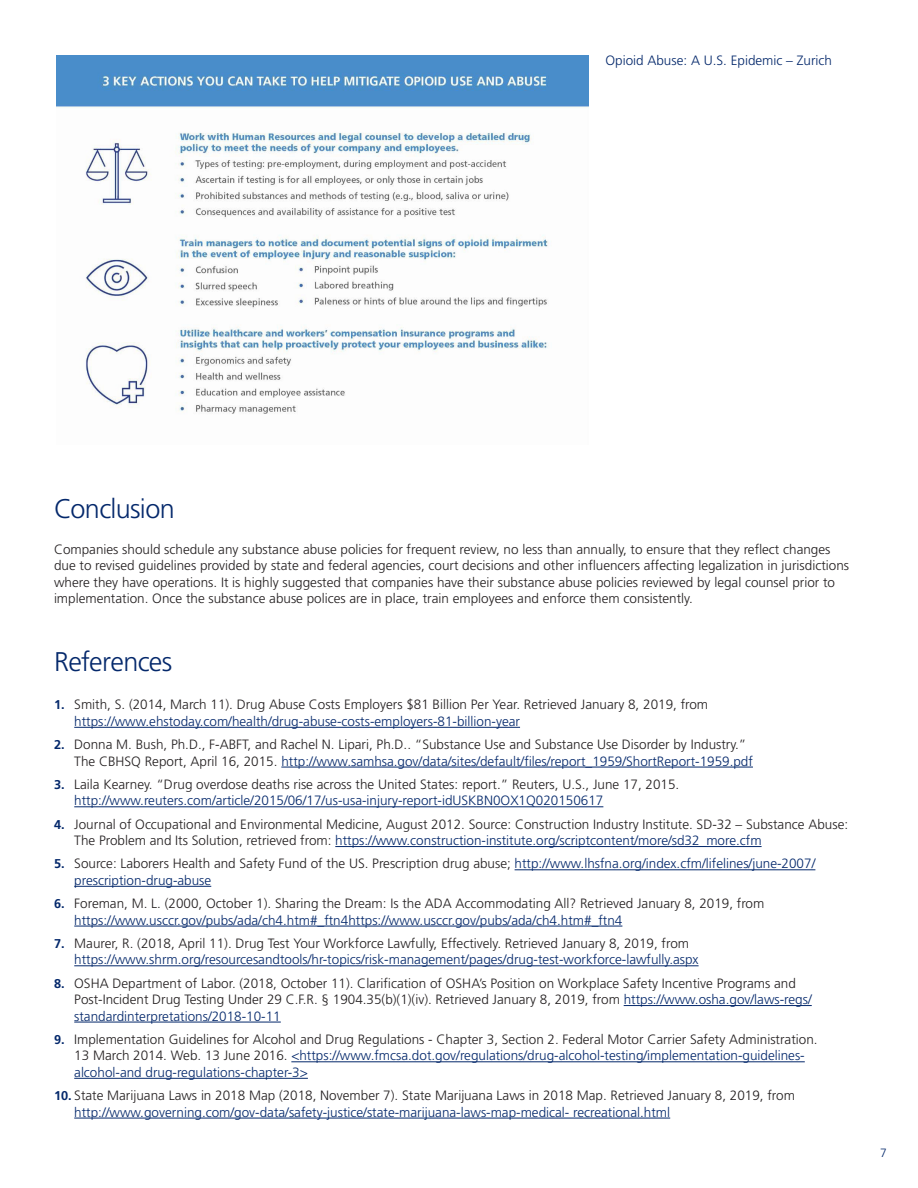
<style>
.page{position:relative;width:918px;height:1188px;background:#fff}
.page>*{position:absolute;margin:0;border:0;box-sizing:border-box;transform-origin:0 0}
._18_20_Frutiger_Ligh{font:300 27px "Frutiger LT Std";letter-spacing:-.025em;color:#04286b}
.t1{font:300 13.5px/16.5px "Frutiger LT Std";color:#231f20}
.t2{font:300 13.5px/16.5px "Frutiger LT Std";color:#04286b}
.t3{font:300 12px "Frutiger LT Std";color:#04286b}
.s1{font-weight:700;font-size:12.75px;color:#04286b}
.s2{color:#04286b}
.s3{font-weight:700;font-size:12.75px}
.s4{color:#231f20}
</style>
<div class="page">
<img style="left:56px;top:55px;width:532px;height:359px">
<hr style="left:74px;top:727px;width:446px;height:1px;background:#04286b">
<hr style="left:281px;top:767px;width:472px;height:1px;background:#04286b">
<hr style="left:74px;top:806px;width:529px;height:1px;background:#04286b">
<hr style="left:335px;top:846px;width:427px;height:1px;background:#04286b">
<hr style="left:515px;top:869px;width:300px;height:1px;background:#04286b">
<hr style="left:74px;top:886px;width:137px;height:1px;background:#04286b">
<hr style="left:74px;top:926px;width:548px;height:1px;background:#04286b">
<hr style="left:74px;top:965px;width:625px;height:1px;background:#04286b">
<hr style="left:624px;top:1005px;width:188px;height:1px;background:#04286b">
<hr style="left:74px;top:1022px;width:207px;height:1px;background:#04286b">
<hr style="left:291px;top:1061px;width:514px;height:1px;background:#04286b">
<hr style="left:74px;top:1078px;width:234px;height:1px;background:#04286b">
<hr style="left:74px;top:1118px;width:596px;height:1px;background:#04286b">
<p class="t2" style="left:605px;top:53px;width:228px">Opioid Abuse: A U.S. Epidemic – Zurich</p>
<p class="_18_20_Frutiger_Ligh" style="left:54px;top:494px;width:122px">Conclusion</p>
<p class="t1" style="left:54px;top:541px;width:797px">Companies should schedule any substance abuse policies for frequent review, no less than annually, to ensure that they reflect changes due to revised guidelines provided by state and federal agencies, court decisions and other influencers affecting legalization in jurisdictions where they have operations. It is highly suggested that companies have their substance abuse policies reviewed by legal counsel prior to implementation. Once the substance abuse polices are in place, train employees and enforce them consistently.</p>
<p class="_18_20_Frutiger_Ligh" style="left:54px;top:646px;width:120px">References</p>
<p class="t1" style="left:74px;top:697px;width:635px;text-indent:-20px"><span class="s1">1.</span> Smith, S. (2014, March 11). Drug Abuse Costs Employers $81 Billion Per Year. Retrieved January 8, 2019, from <span class="s2">https://www.ehstoday.com/health/drug-abuse-costs-employers-81-billion-year</span></p>
<p class="t1" style="left:74px;top:736px;width:680px;text-indent:-20px"><span class="s1">2.</span> Donna M. Bush, Ph.D., F-ABFT, and Rachel N. Lipari, Ph.D.. “Substance Use and Substance Use Disorder by Industry.”<br>The CBHSQ Report, April 16, 2015. <span class="s2">http://www.samhsa.gov/data/sites/default/files/report_1959/ShortReport-1959.pdf</span></p>
<p class="t1" style="left:74px;top:776px;width:607px;text-indent:-20px"><span class="s1">3.</span> Laila Kearney. “Drug overdose deaths rise across the United States: report.” Reuters, U.S., June 17, 2015. <span class="s2">http://www.reuters.com/article/2015/06/17/us-usa-injury-report-idUSKBN0OX1Q020150617</span></p>
<p class="t1" style="left:74px;top:816px;width:775px;text-indent:-20px"><span class="s1">4.</span> Journal of Occupational and Environmental Medicine, August 2012. Source: Construction Industry Institute. SD-32 – Substance Abuse:<br>The Problem and Its Solution, retrieved from: <span class="s2">https://www.construction-institute.org/scriptcontent/more/sd32_more.cfm</span></p>
<p class="t2" style="left:74px;top:856px;width:743px;text-indent:-20px"><span class="s3">5.</span> <span class="s4">Source: Laborers Health and Safety Fund of the US. Prescription drug abuse;</span> http://www.lhsfna.org/index.cfm/lifelines/june-2007/ prescription-drug-abuse</p>
<p class="t1" style="left:74px;top:895px;width:692px;text-indent:-20px"><span class="s1">6.</span> Foreman, M. L. (2000, October 1). Sharing the Dream: Is the ADA Accommodating All? Retrieved January 8, 2019, from <span class="s2">https://www.usccr.gov/pubs/ada/ch4.htm#_ftn4https://www.usccr.gov/pubs/ada/ch4.htm#_ftn4</span></p>
<p class="t2" style="left:74px;top:935px;width:626px;text-indent:-20px"><span class="s3">7.</span> <span class="s4">Maurer, R. (2018, April 11). Drug Test Your Workforce Lawfully, Effectively. Retrieved January 8, 2019, from </span>https://www.shrm.org/resourcesandtools/hr-topics/risk-management/pages/drug-test-workforce-lawfully.aspx</p>
<p class="t1" style="left:74px;top:975px;width:739px;text-indent:-20px"><span class="s1">8.</span> OSHA Department of Labor. (2018, October 11). Clarification of OSHA’s Position on Workplace Safety Incentive Programs and<br>Post-Incident Drug Testing Under 29 C.F.R. § 1904.35(b)(1)(iv). Retrieved January 8, 2019, from <span class="s2">https://www.osha.gov/laws-regs/ standardinterpretations/2018-10-11</span></p>
<p class="t1" style="left:74px;top:1031px;width:745px;text-indent:-20px"><span class="s1">9.</span> Implementation Guidelines for Alcohol and Drug Regulations - Chapter 3, Section 2. Federal Motor Carrier Safety Administration.<br>13 March 2014. Web. 13 June 2016. <span class="s2">&lt;https://www.fmcsa.dot.gov/regulations/drug-alcohol-testing/implementation-guidelines&shy;alcohol-and drug-regulations-chapter-3&gt;</span></p>
<p class="t1" style="left:74px;top:1087px;width:722px;text-indent:-20px"><span class="s1">10.</span> State Marijuana Laws in 2018 Map (2018, November 7). State Marijuana Laws in 2018 Map. Retrieved January 8, 2019, from <span class="s2">http://www.governing.com/gov-data/safety-justice/state-marijuana-laws-map-medical- recreational.html</span></p>
<p class="t3" style="left:880px;top:1146px;width:8px">7</p>
</div>
